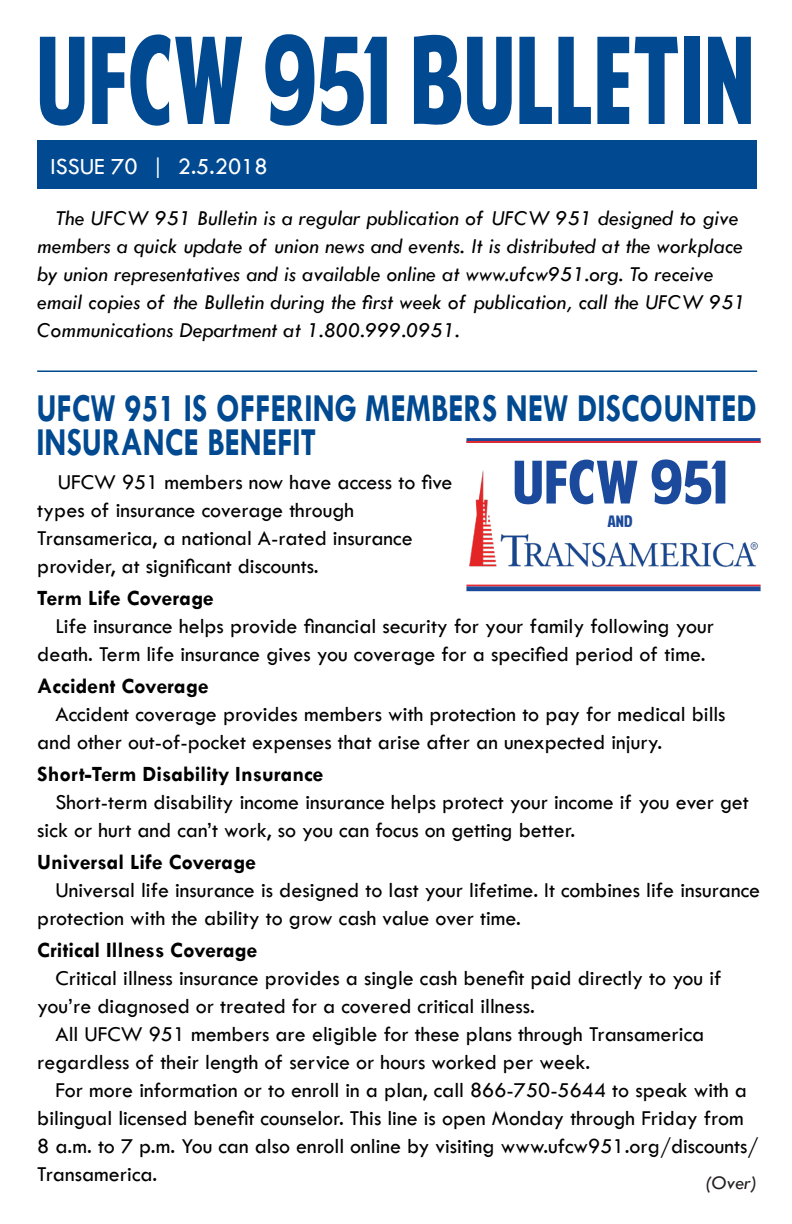
<style>
.page{position:relative;width:792px;height:1224px;background:#fff}
.page>*{position:absolute;margin:0;border:0;box-sizing:border-box;transform-origin:0 0}
.t1{font:120px "American Purpose";color:#014990;scale:.81 1}
.t2{font:58.8px "American Purpose";letter-spacing:.005em;color:#1b499b}
.t3{font:700 40px/34px "Tw Cen";color:#014990;scale:.8 1}
.t4{font:24px "Tw Cen";color:#fff}
.t5{font:22px/28px "Tw Cen";color:#000}
.t6{font:italic 22px/28px "Tw Cen";color:#000}
.t7{font:700 22px "Tw Cen";color:#000}
.t8{font:italic 20px "Tw Cen";color:#231f20}
.t9{font:15.6px "American Purpose";color:#1b499b}
.s1{color:#fff}
</style>
<div class="page">
<div style="left:37px;top:140px;width:720px;height:49px;background:#014990"></div>
<hr style="left:37px;top:370px;width:720px;height:2px;background:#014990">
<div style="left:466px;top:438px;width:295px;height:5px;background:#1b4a9b"></div>
<hr style="left:466px;top:441px;width:295px;height:2px;background:#ea262e">
<hr style="left:466px;top:585px;width:295px;height:1px;background:#ea262e">
<div style="left:466px;top:586px;width:295px;height:5px;background:#1b4a9b"></div>
<img style="left:469px;top:470px;width:289px;height:98px">
<p class="t1" style="left:36px;top:33px;width:889px">UFCW 951 BULLETIN</p>
<p class="t4" style="left:50px;top:152px;width:89px">ISSUE 70</p>
<p class="t4" style="left:178px;top:152px;width:91px">2.5.2018</p>
<p class="t6" style="left:37px;top:204px;width:710px;text-indent:18px">The UFCW 951 Bulletin is a regular publication of UFCW 951 designed to give members a quick update of union news and events. It is distributed at the workplace by union representatives and is available online at www.ufcw951.org. To receive email copies of the Bulletin during the first week of publication, call the UFCW 951<br>Communications Department at 1.800.999.0951.</p>
<p class="t3" style="left:36px;top:390px;width:902px">UFCW 951 IS OFFERING MEMBERS NEW DISCOUNTED<br>INSURANCE BENEFIT</p>
<p class="t5" style="left:37px;top:468px;width:417px"><span class="s1">iii</span> UFCW 951 members now have access to five types of insurance coverage through Transamerica, a national A-rated insurance provider, at significant discounts.</p>
<p class="t7" style="left:37px;top:585px;width:178px">Term Life Coverage</p>
<p class="t5" style="left:37px;top:612px;width:678px;text-indent:18px">Life insurance helps provide financial security for your family following your death. Term life insurance gives you coverage for a specified period of time.</p>
<p class="t7" style="left:37px;top:673px;width:173px">Accident Coverage</p>
<p class="t5" style="left:37px;top:700px;width:690px;text-indent:18px">Accident coverage provides members with protection to pay for medical bills and other out-of-pocket expenses that arise after an unexpected injury.</p>
<p class="t7" style="left:37px;top:761px;width:288px">Short-Term Disability Insurance</p>
<p class="t5" style="left:37px;top:788px;width:713px;text-indent:18px">Short-term disability income insurance helps protect your income if you ever get sick or hurt and can’t work, so you can focus on getting better.</p>
<p class="t7" style="left:37px;top:849px;width:220px">Universal Life Coverage</p>
<p class="t5" style="left:37px;top:876px;width:724px;text-indent:18px">Universal life insurance is designed to last your lifetime. It combines life insurance protection with the ability to grow cash value over time.</p>
<p class="t7" style="left:37px;top:937px;width:222px">Critical Illness Coverage</p>
<p class="t5" style="left:37px;top:964px;width:686px;text-indent:18px">Critical illness insurance provides a single cash benefit paid directly to you if you’re diagnosed or treated for a covered critical illness.</p>
<p class="t5" style="left:37px;top:1020px;width:669px;text-indent:18px">All UFCW 951 members are eligible for these plans through Transamerica regardless of their length of service or hours worked per week.</p>
<p class="t5" style="left:37px;top:1076px;width:723px;text-indent:18px">For more information or to enroll in a plan, call 866-750-5644 to speak with a bilingual licensed benefit counselor. This line is open Monday through Friday from 8 a.m. to 7 p.m. You can also enroll online by visiting www.ufcw951.org/discounts/ Transamerica.</p>
<p class="t2" style="left:512px;top:459px;width:217px">UFCW 951</p>
<p class="t9" style="left:607px;top:516px;width:27px">and</p>
<p class="t8" style="left:705px;top:1171px;width:54px">(Over)</p>
</div>
